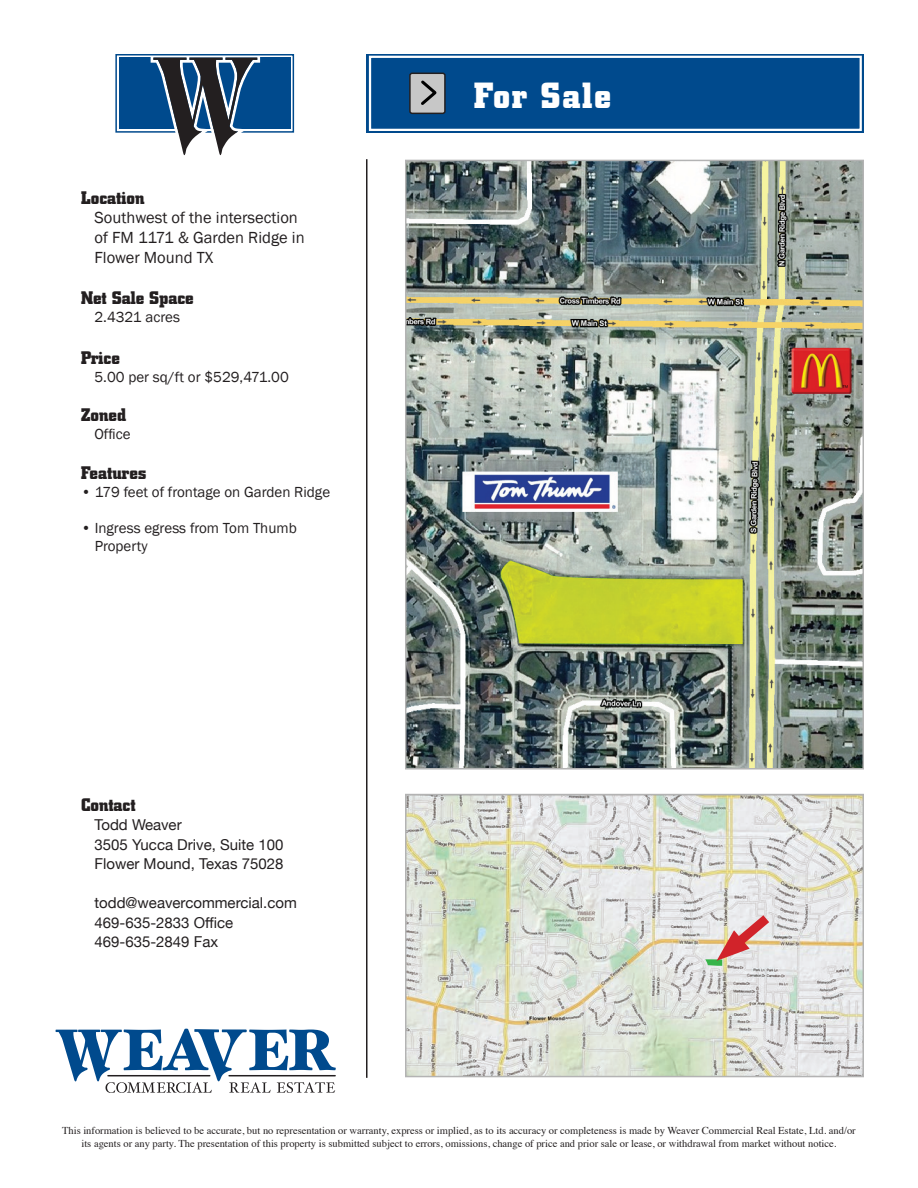
<style>
.page{position:relative;width:918px;height:1188px;background:#fff}
.page>*{position:absolute;margin:0;border:0;box-sizing:border-box;transform-origin:0 0}
.t1{font:700 36px "City";letter-spacing:.05em;color:#fff}
.t2{font:700 18px "City";color:#231f20}
.t3{font:16.5px/19.8px "Franklin Gothic";color:#231f20}
.t4{font:15px "Helvetica Neue";color:#231f20}
.t5{font:15px/18px "Franklin Gothic";color:#231f20}
.t6{font:10.5px "Times";color:#231f20}
</style>
<div class="page">
<div style="left:367px;top:54px;width:497px;height:79px;background:#004a8d"></div>
<div style="left:369px;top:56px;width:493px;height:75px;border:2px solid #fff"></div>
<hr style="left:366px;top:160px;width:2px;height:917px;background:#231f20">
<img style="left:408px;top:163px;width:453px;height:604px">
<div style="left:405px;top:160px;width:459px;height:610px;border:2px solid #b3b3b3"></div>
<img style="left:408px;top:797px;width:453px;height:277px">
<div style="left:405px;top:794px;width:459px;height:283px;border:2px solid #b3b3b3"></div>
<div style="left:410px;top:73px;width:35px;height:40px;background:#c7c7c7;border-radius:2px"></div>
<div style="left:409px;top:73px;width:37px;height:41px;border:2px solid #231f20;border-radius:2px"></div>
<svg style="left:421px;top:80px;width:16px;height:25px"></svg>
<div style="left:115px;top:54px;width:179px;height:79px;border:2px solid #004a8d"></div>
<div style="left:119px;top:58px;width:171px;height:71px;background:#004a8d"></div>
<svg style="left:151px;top:57px;width:109px;height:99px"></svg>
<svg style="left:56px;top:1029px;width:280px;height:64px"></svg>
<hr style="left:108px;top:1075px;width:102px;height:1px;background:#231f20">
<hr style="left:229px;top:1075px;width:106px;height:1px;background:#231f20">
<svg style="left:705px;top:906px;width:74px;height:60px;background:#ddc3bd"></svg>
<p class="t2" style="left:81px;top:187px;width:65px">Location</p>
<p class="t3" style="left:94px;top:208px;width:212px">Southwest of the intersection of FM 1171 &amp; Garden Ridge in<br>Flower Mound TX</p>
<p class="t2" style="left:81px;top:288px;width:114px">Net Sale Space</p>
<p class="t5" style="left:94px;top:309px;width:87px">2.4321 acres</p>
<p class="t2" style="left:81px;top:347px;width:41px">Price</p>
<p class="t5" style="left:94px;top:368px;width:196px">5.00 per sq/ft or $529,471.00</p>
<p class="t2" style="left:81px;top:405px;width:46px">Zoned</p>
<p class="t5" style="left:94px;top:426px;width:38px">Office</p>
<p class="t2" style="left:81px;top:463px;width:67px">Features</p>
<p class="t5" style="left:81px;top:483px;width:251px">• 179 feet of frontage on Garden Ridge</p>
<p class="t5" style="left:95px;top:519px;width:204px;text-indent:-14px">• Ingress egress from Tom Thumb<br>Property</p>
<p class="t2" style="left:81px;top:795px;width:56px">Contact</p>
<p class="t4" style="left:94px;top:814px;width:89px">Todd Weaver</p>
<p class="t4" style="left:94px;top:834px;width:190px">3505 Yucca Drive, Suite 100</p>
<p class="t4" style="left:94px;top:853px;width:190px">Flower Mound, Texas 75028</p>
<p class="t4" style="left:94px;top:892px;width:204px">todd@weavercommercial.com</p>
<p class="t4" style="left:94px;top:912px;width:140px">469-635-2833 Office</p>
<p class="t4" style="left:94px;top:931px;width:125px">469-635-2849 Fax</p>
<p class="t1" style="left:474px;top:75px;width:139px">For Sale</p>
<p class="t6" style="left:62px;top:1121px;width:795px">This information is believed to be accurate, but no representation or warranty, express or implied, as to its accuracy or completeness is made by Weaver Commercial Real Estate, Ltd. and/or</p>
<p class="t6" style="left:81px;top:1134px;width:757px">its agents or any party. The presentation of this property is submitted subject to errors, omissions, change of price and prior sale or lease, or withdrawal from market without notice.</p>
</div>
